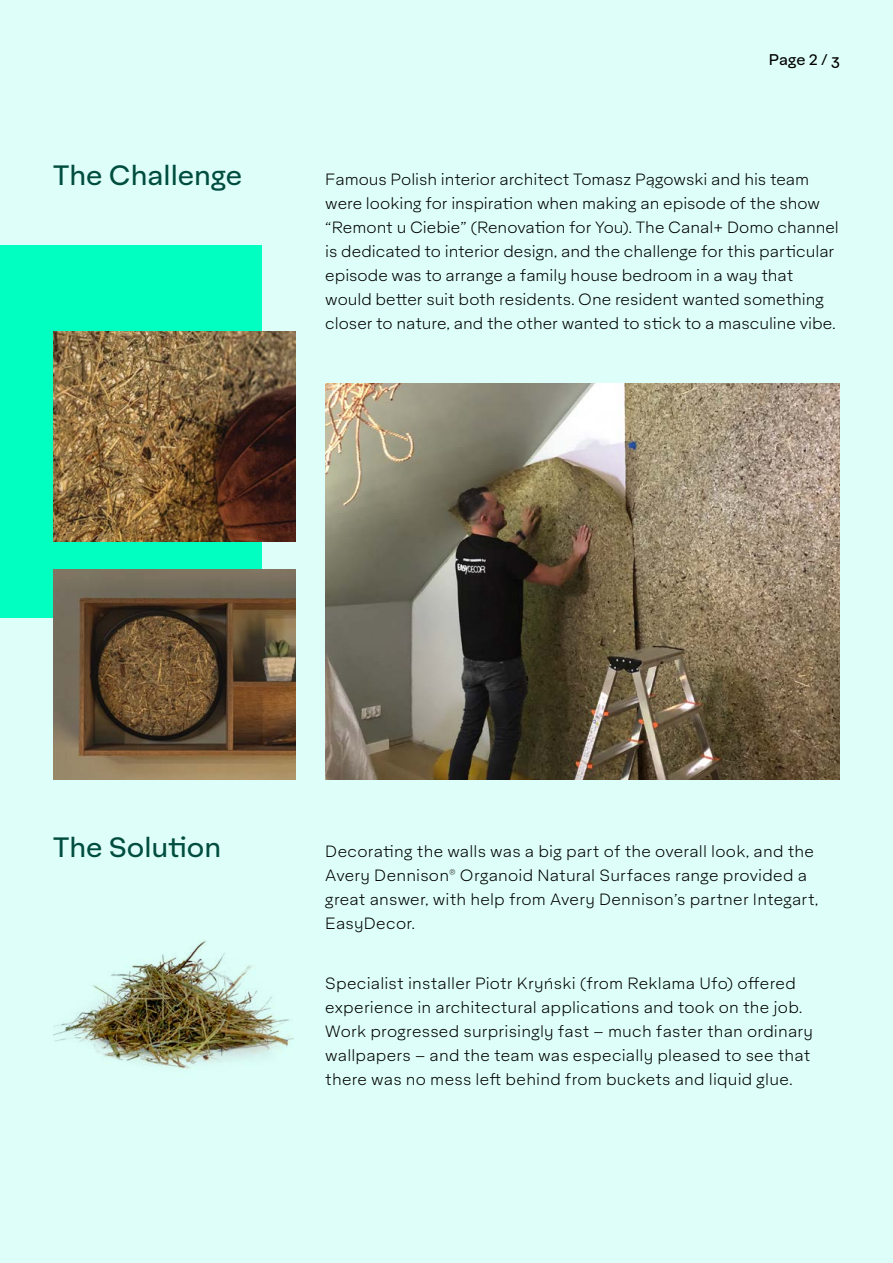
<style>
.page{position:relative;width:893px;height:1263px;background:#defff9}
.page>*{position:absolute;margin:0;border:0;box-sizing:border-box;transform-origin:0 0}
.t1{font:27px "Aktifo A";color:#004d3f}
.t2{font:300 15.75px/24px "Aktifo A";letter-spacing:.005em;color:#000}
.t3{font:15px "Aktifo A";color:#000}
</style>
<div class="page">
<div style="left:0;top:245px;width:262px;height:372px;background:#00ffc0"></div>
<img style="left:53px;top:332px;width:243px;height:210px">
<img style="left:53px;top:569px;width:243px;height:210px">
<img style="left:325px;top:383px;width:515px;height:396px">
<img style="left:54px;top:940px;width:240px;height:129px">
<h1 class="t1" style="left:53px;top:159px;width:191px">The Challenge</h1>
<p class="t3" style="left:769px;top:50px;width:72px">Page 2 / 3</p>
<p class="t2" style="left:325px;top:167px;width:515px">Famous Polish interior architect Tomasz Pągowski and his team were looking for inspiration when making an episode of the show “Remont u Ciebie” (Renovation for You). The Canal+ Domo channel is dedicated to interior design, and the challenge for this particular episode was to arrange a family house bedroom in a way that would better suit both residents. One resident wanted something closer to nature, and the other wanted to stick to a masculine vibe.</p>
<h1 class="t1" style="left:53px;top:831px;width:170px">The Solution</h1>
<p class="t2" style="left:325px;top:839px;width:495px">Decorating the walls was a big part of the overall look, and the Avery Dennison<sup>®</sup> Organoid Natural Surfaces range provided a great answer, with help from Avery Dennison’s partner Integart, EasyDecor.</p>
<p class="t2" style="left:325px;top:971px;width:489px">Specialist installer Piotr Kryński (from Reklama Ufo) offered experience in architectural applications and took on the job.<br>Work progressed surprisingly fast – much faster than ordinary wallpapers – and the team was especially pleased to see that there was no mess left behind from buckets and liquid glue.</p>
</div>
